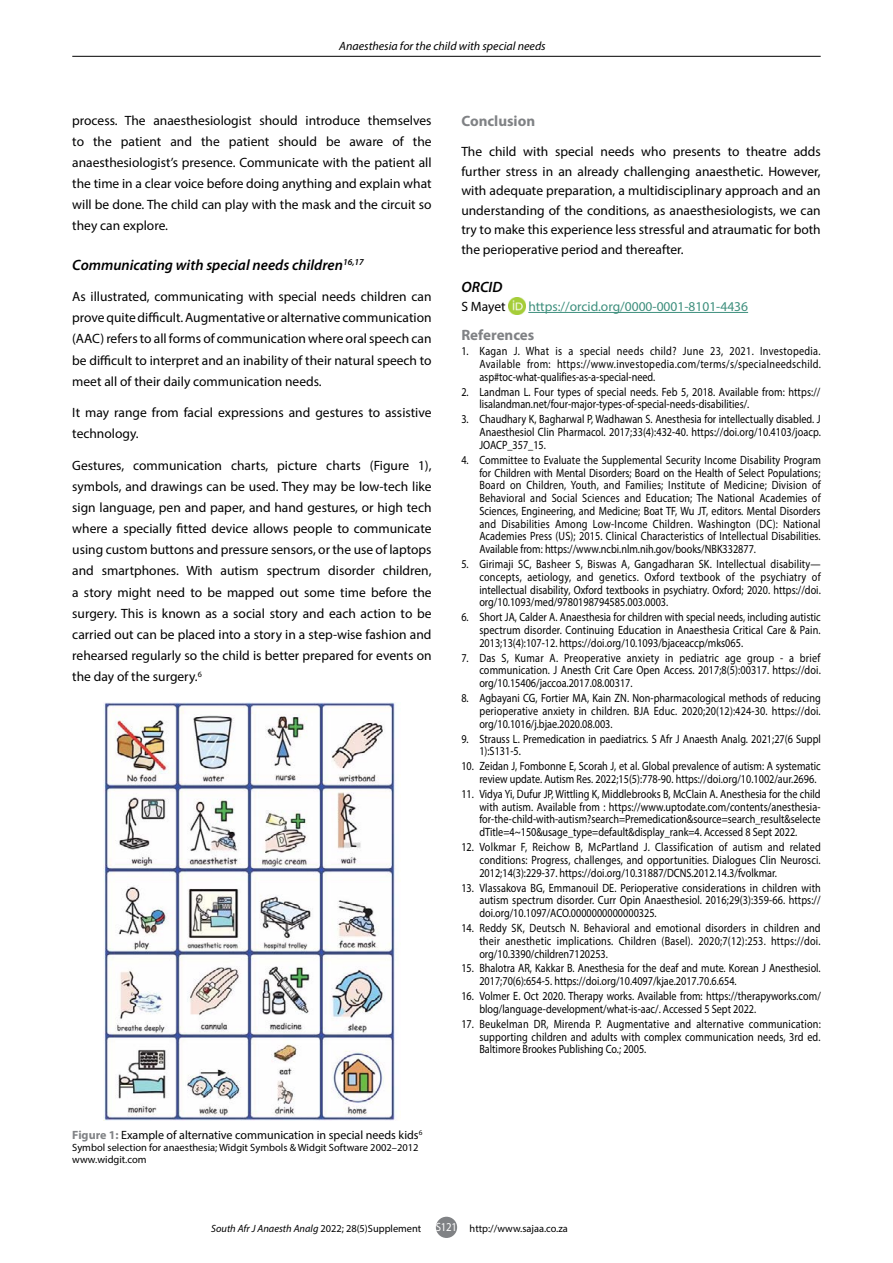
<style>
.page{position:relative;width:893px;height:1263px;background:#fff}
.page>*{position:absolute;margin:0;border:0;box-sizing:border-box;transform-origin:0 0}
.t1{font:italic 600 15px "Myriad Pro";color:#000}
.t2{font:700 15px "Myriad Pro";color:#808285}
.t3{font:13.5px/21px "Myriad Pro";color:#000;text-align:justify}
.t4{font:13.5px "Myriad Pro";color:#3e8f7d}
.t5{font:12px/12.8px "Myriad Pro";color:#000;text-align:justify;scale:.85 1}
.t6{font:12px "Myriad Pro";color:#000}
.t7{font:italic 12px "Myriad Pro";color:#000}
.t8{font:12px "Myriad Pro";color:#fff;scale:.9 1}
.t9{font:10.5px/12px "Myriad Pro";color:#000}
.t10{font:italic 10.5px "Myriad Pro";color:#000}
.s1{font-weight:700;color:#808285}
.s2{font-style:normal}
</style>
<div class="page">
<div style="left:436px;top:1217px;width:21px;height:21px;background:#808285;border-radius:50%"></div>
<hr style="left:72px;top:56px;width:749px;height:1px;background:#000">
<hr style="left:528px;top:312px;width:220px;height:1px;background:#3e8f7d">
<img style="left:509px;top:297px;width:16px;height:17px">
<img style="left:103px;top:702px;width:293px;height:419px">
<p class="t7" style="left:339px;top:38px;width:208px">Anaesthesia for the child with special needs</p>
<p class="t3" style="left:72px;top:110px;width:361px">process. The anaesthesiologist should introduce themselves to the patient and the patient should be aware of the anaesthesiologist’s presence. Communicate with the patient all the time in a clear voice before doing anything and explain what will be done. The child can play with the mask and the circuit so they can explore.</p>
<p class="t1" style="left:72px;top:255px;width:293px">Communicating with special needs children<sup>16,17</sup></p>
<p class="t3" style="left:72px;top:286px;width:361px">As illustrated, communicating with special needs children can prove quite difficult.Augmentative or alternative communication (AAC) refers to all forms of communication where oral speech can be difficult to interpret and an inability of their natural speech to meet all of their daily communication needs.</p>
<p class="t3" style="left:72px;top:402px;width:361px">It may range from facial expressions and gestures to assistive technology.</p>
<p class="t3" style="left:72px;top:455px;width:361px">Gestures, communication charts, picture charts (Figure 1), symbols, and drawings can be used. They may be low-tech like sign language, pen and paper, and hand gestures, or high tech where a specially fitted device allows people to communicate using custom buttons and pressure sensors, or the use of laptops and smartphones. With autism spectrum disorder children, a story might need to be mapped out some time before the surgery. This is known as a social story and each action to be carried out can be placed into a story in a step-wise fashion and rehearsed regularly so the child is better prepared for events on the day of the surgery.<sup>6</sup></p>
<p class="t6" style="left:72px;top:1128px;width:352px"><span class="s1">Figure 1:</span> Example of alternative communication in special needs kids<sup>6</sup></p>
<p class="t9" style="left:72px;top:1141px;width:348px">Symbol selection for anaesthesia; Widgit Symbols &amp; Widgit Software 2002–2012 www.widgit.com</p>
<p class="t2" style="left:461px;top:111px;width:75px">Conclusion</p>
<p class="t3" style="left:461px;top:142px;width:361px;line-height:19.5px">The child with special needs who presents to theatre adds further stress in an already challenging anaesthetic. However, with adequate preparation, a multidisciplinary approach and an understanding of the conditions, as anaesthesiologists, we can try to make this experience less stressful and atraumatic for both the perioperative period and thereafter.</p>
<p class="t1" style="left:461px;top:277px;width:43px">ORCID</p>
<p class="t3" style="left:461px;top:296px;width:46px">S Mayet</p>
<p class="t4" style="left:528px;top:298px;width:221px">https://orcid.org/0000-0001-8101-4436</p>
<p class="t2" style="left:461px;top:325px;width:75px">References</p>
<p class="t5" style="left:479px;top:345px;width:403px;text-indent:-18px">1. Kagan J. What is a special needs child? June 23, 2021. Investopedia.<br>Available from: https://www.investopedia.com/terms/s/specialneedschild. asp#toc-what-qualifies-as-a-special-need.</p>
<p class="t5" style="left:479px;top:385px;width:403px;text-indent:-18px">2. Landman L. Four types of special needs. Feb 5, 2018. Available from: https:// lisalandman.net/four-major-types-of-special-needs-disabilities/.</p>
<p class="t5" style="left:479px;top:413px;width:403px;text-indent:-18px">3. Chaudhary K, Bagharwal P, Wadhawan S. Anesthesia for intellectually disabled. J Anaesthesiol Clin Pharmacol. 2017;33(4):432-40. https://doi.org/10.4103/joacp.<br>JOACP_357_15.</p>
<p class="t5" style="left:479px;top:453px;width:403px;text-indent:-18px">4. Committee to Evaluate the Supplemental Security Income Disability Program for Children with Mental Disorders; Board on the Health of Select Populations; Board on Children, Youth, and Families; Institute of Medicine; Division of Behavioral and Social Sciences and Education; The National Academies of Sciences, Engineering, and Medicine; Boat TF, Wu JT, editors. Mental Disorders and Disabilities Among Low-Income Children. Washington (DC): National Academies Press (US); 2015. Clinical Characteristics of Intellectual Disabilities.<br>Available from: https://www.ncbi.nlm.nih.gov/books/NBK332877.</p>
<p class="t5" style="left:479px;top:557px;width:403px;text-indent:-18px">5. Girimaji SC, Basheer S, Biswas A, Gangadharan SK. Intellectual disability— concepts, aetiology, and genetics. Oxford textbook of the psychiatry of intellectual disability, Oxford textbooks in psychiatry. Oxford; 2020. https://doi. org/10.1093/med/9780198794585.003.0003.</p>
<p class="t5" style="left:479px;top:611px;width:403px;text-indent:-18px">6. Short JA, Calder A. Anaesthesia for children with special needs, including autistic spectrum disorder. Continuing Education in Anaesthesia Critical Care &amp; Pain.<br>2013;13(4):107-12. https://doi.org/10.1093/bjaceaccp/mks065.</p>
<p class="t5" style="left:479px;top:651px;width:403px;text-indent:-18px">7. Das S, Kumar A. Preoperative anxiety in pediatric age group - a brief communication. J Anesth Crit Care Open Access. 2017;8(5):00317. https://doi. org/10.15406/jaccoa.2017.08.00317.</p>
<p class="t5" style="left:479px;top:691px;width:403px;text-indent:-18px">8. Agbayani CG, Fortier MA, Kain ZN. Non-pharmacological methods of reducing perioperative anxiety in children. BJA Educ. 2020;20(12):424-30. https://doi. org/10.1016/j.bjae.2020.08.003.</p>
<p class="t5" style="left:479px;top:732px;width:403px;text-indent:-18px">9. Strauss L. Premedication in paediatrics. S Afr J Anaesth Analg. 2021;27(6 Suppl<br>1):S131-5.</p>
<p class="t5" style="left:479px;top:760px;width:403px;text-indent:-18px">10. Zeidan J, Fombonne E, Scorah J, et al. Global prevalence of autism: A systematic review update. Autism Res. 2022;15(5):778-90. https://doi.org/10.1002/aur.2696.</p>
<p class="t5" style="left:479px;top:787px;width:403px;text-indent:-18px">11. Vidya Yi, Dufur JP, Wittling K, Middlebrooks B, McClain A. Anesthesia for the child with autism. Available from : https://www.uptodate.com/contents/anesthesia&shy;for-the-child-with-autism?search=Premedication&amp;source=search_result&amp;selecte dTitle=4~150&amp;usage_type=default&amp;display_rank=4. Accessed 8 Sept 2022.</p>
<p class="t5" style="left:479px;top:840px;width:403px;text-indent:-18px">12. Volkmar F, Reichow B, McPartland J. Classification of autism and related conditions: Progress, challenges, and opportunities. Dialogues Clin Neurosci.<br>2012;14(3):229-37. https://doi.org/10.31887/DCNS.2012.14.3/fvolkmar.</p>
<p class="t5" style="left:479px;top:881px;width:403px;text-indent:-18px">13. Vlassakova BG, Emmanouil DE. Perioperative considerations in children with autism spectrum disorder. Curr Opin Anaesthesiol. 2016;29(3):359-66. https:// doi.org/10.1097/ACO.0000000000000325.</p>
<p class="t5" style="left:479px;top:921px;width:403px;text-indent:-18px">14. Reddy SK, Deutsch N. Behavioral and emotional disorders in children and their anesthetic implications. Children (Basel). 2020;7(12):253. https://doi. org/10.3390/children7120253.</p>
<p class="t5" style="left:479px;top:962px;width:403px;text-indent:-18px">15. Bhalotra AR, Kakkar B. Anesthesia for the deaf and mute. Korean J Anesthesiol.<br>2017;70(6):654-5. https://doi.org/10.4097/kjae.2017.70.6.654.</p>
<p class="t5" style="left:479px;top:989px;width:403px;text-indent:-18px">16. Volmer E. Oct 2020. Therapy works. Available from: https://therapyworks.com/ blog/language-development/what-is-aac/. Accessed 5 Sept 2022.</p>
<p class="t5" style="left:479px;top:1017px;width:403px;text-indent:-18px">17. Beukelman DR, Mirenda P. Augmentative and alternative communication: supporting children and adults with complex communication needs, 3rd ed.<br>Baltimore Brookes Publishing Co.; 2005.</p>
<p class="t8" style="left:436px;top:1220px;width:25px">S121</p>
<p class="t10" style="left:211px;top:1221px;width:212px">South Afr J Anaesth Analg <span class="s2">2022; 28(5)Supplement</span></p>
<p class="t9" style="left:470px;top:1222px;width:100px">http://www.sajaa.co.za</p>
</div>
